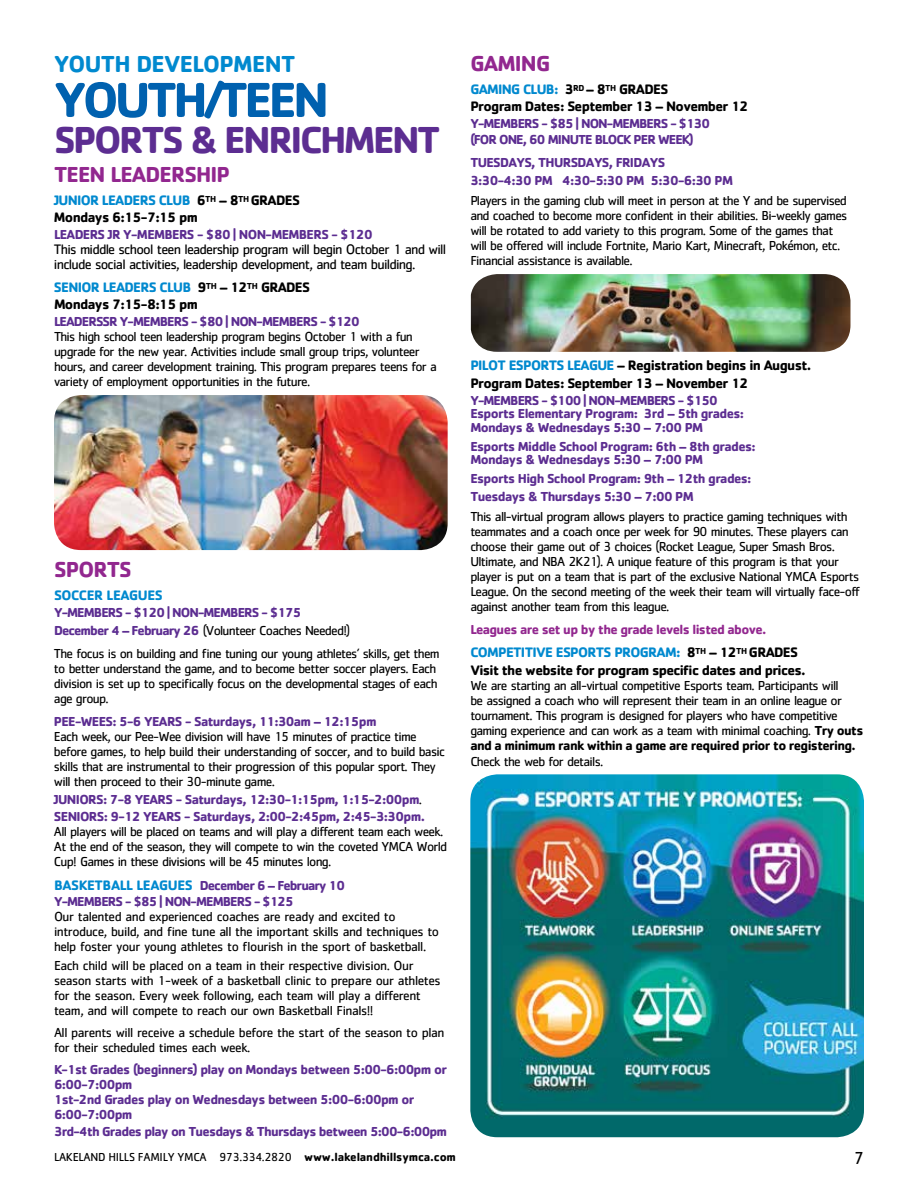
<style>
.page{position:relative;width:918px;height:1188px;background:#fff}
.page>*{position:absolute;margin:0;border:0;box-sizing:border-box;transform-origin:0 0}
.t1{font:700 51px "Cachet Std";letter-spacing:-.075em;color:#0061af}
.t2{font:700 39px "Cachet Std";letter-spacing:-.065em;color:#5c2d91}
.t3{font:700 24px "Cachet Std";letter-spacing:-.03em;color:#0089cf}
.t4{font:700 22.5px "Cachet Std";letter-spacing:-.04em;color:#92278f}
.t5{font:18px "Cachet Std";color:#000}
.t6{font:700 14.25px/17.7px "Cachet Std";letter-spacing:-.05em;color:#000}
.t7{font:14.25px/15px "Cachet Std";letter-spacing:-.055em;color:#000}
.t8{font:700 14.25px "Cachet Std";letter-spacing:-.03em;color:#0089cf}
.t9{font:13.5px/15px "Cachet Std";letter-spacing:-.055em;color:#000}
.t10{font:700 13.5px/17.7px "Cachet Std";letter-spacing:-.05em;color:#5c2d91}
.t11{font:13.5px/15px "Cachet Std";letter-spacing:-.035em;color:#000}
.t12{font:700 13.5px/16.5px "Cachet Std";letter-spacing:-.07em;color:#5c2d91}
.t13{font:700 13.5px "Cachet Std";letter-spacing:-.05em;color:#92278f}
.t14{font:12px "Cachet Std";letter-spacing:-.025em;color:#000}
.s1{color:#0089cf}
.s2{font-weight:400;color:#000}
.s3{font-size:14.25px;color:#0089cf}
.s4{font-weight:700}
</style>
<div class="page">
<img style="left:470px;top:774px;width:394px;height:363px">
<img style="left:54px;top:395px;width:394px;height:155px">
<img style="left:471px;top:274px;width:379px;height:78px">
<h3 class="t3" style="left:54px;top:48px;width:243px">YOUTH DEVELOPMENT</h3>
<h1 class="t1" style="left:54px;top:67px;width:277px">YOUTH/TEEN</h1>
<h2 class="t2" style="left:54px;top:115px;width:388px">SPORTS &amp; ENRICHMENT</h2>
<h3 class="t4" style="left:54px;top:159px;width:178px">TEEN LEADERSHIP</h3>
<p class="t6" style="left:54px;top:190px;width:247px"><span class="s1">JUNIOR LEADERS CLUB</span> 6<sup>TH</sup> – 8<sup>TH</sup> GRADES<br>Mondays 6:15-7:15 pm</p>
<p class="t10" style="left:54px;top:225px;width:320px">LEADERS JR Y-MEMBERS - $80 | NON-MEMBERS - $120</p>
<p class="t7" style="left:54px;top:241px;width:394px">This middle school teen leadership program will begin October 1 and will include social activities, leadership development, and team building.</p>
<p class="t6" style="left:54px;top:278px;width:258px"><span class="s1">SENIOR LEADERS CLUB</span> 9<sup>TH</sup> – 12<sup>TH</sup> GRADES<br>Mondays 7:15-8:15 pm</p>
<p class="t12" style="left:54px;top:313px;width:307px">LEADERSSR Y-MEMBERS - $80 | NON-MEMBERS - $120</p>
<p class="t9" style="left:54px;top:329px;width:384px">This high school teen leadership program begins October 1 with a fun upgrade for the new year. Activities include small group trips, volunteer hours, and career development training. This program prepares teens for a variety of employment opportunities in the future.</p>
<h3 class="t4" style="left:54px;top:555px;width:79px">SPORTS</h3>
<p class="t8" style="left:54px;top:586px;width:110px">SOCCER LEAGUES</p>
<p class="t12" style="left:54px;top:603px;width:298px;line-height:18px">Y-MEMBERS - $120 | NON-MEMBERS - $175<br>December 4 – February 26 <span class="s2">(Volunteer Coaches Needed!)</span></p>
<p class="t9" style="left:54px;top:646px;width:387px">The focus is on building and fine tuning our young athletes’ skills, get them to better understand the game, and to become better soccer players. Each division is set up to specifically focus on the developmental stages of each age group.</p>
<p class="t10" style="left:54px;top:712px;width:324px">PEE-WEES: 5-6 YEARS - Saturdays, 11:30am – 12:15pm</p>
<p class="t9" style="left:54px;top:729px;width:393px">Each week, our Pee-Wee division will have 15 minutes of practice time before games, to help build their understanding of soccer, and to build basic skills that are instrumental to their progression of this popular sport. They will then proceed to their 30-minute game.</p>
<p class="t10" style="left:54px;top:790px;width:373px">JUNIORS: 7-8 YEARS - Saturdays, 12:30-1:15pm, 1:15-2:00pm<span class="s2">.<br></span>SENIORS: 9-12 YEARS - Saturdays, 2:00-2:45pm, 2:45-3:30pm.</p>
<p class="t9" style="left:54px;top:824px;width:395px">All players will be placed on teams and will play a different team each week.<br>At the end of the season, they will compete to win the coveted YMCA World<br>Cup! Games in these divisions will be 45 minutes long.</p>
<p class="t12" style="left:54px;top:876px;width:292px"><span class="s3">BASKETBALL LEAGUES</span> December 6 – February 10<br>Y-MEMBERS - $85 | NON-MEMBERS - $125</p>
<p class="t11" style="left:54px;top:909px;width:387px">Our talented and experienced coaches are ready and excited to introduce, build, and fine tune all the important skills and techniques to help foster your young athletes to flourish in the sport of basketball.</p>
<p class="t11" style="left:54px;top:958px;width:388px">Each child will be placed on a team in their respective division. Our season starts with 1-week of a basketball clinic to prepare our athletes for the season. Every week following, each team will play a different team, and will compete to reach our own Basketball Finals!!</p>
<p class="t11" style="left:54px;top:1025px;width:392px">All parents will receive a schedule before the start of the season to plan for their scheduled times each week.</p>
<p class="t10" style="left:54px;top:1061px;width:395px;line-height:15px">K-1st Grades (beginners) play on Mondays between 5:00-6:00pm or 6:00-7:00pm<br>1st-2nd Grades play on Wednesdays between 5:00-6:00pm or 6:00-7:00pm</p>
<p class="t10" style="left:54px;top:1123px;width:395px">3rd-4th Grades play on Tuesdays &amp; Thursdays between 5:00-6:00pm</p>
<h3 class="t4" style="left:470px;top:49px;width:82px">GAMING</h3>
<p class="t6" style="left:470px;top:80px;width:280px"><span class="s1">GAMING CLUB:</span> 3<sup>RD</sup> – 8<sup>TH</sup> GRADES<br>Program Dates: September 13 – November 12</p>
<p class="t12" style="left:470px;top:115px;width:241px">Y-MEMBERS - $85 | NON-MEMBERS - $130 (FOR ONE, 60 MINUTE BLOCK PER WEEK)</p>
<p class="t10" style="left:470px;top:153px;width:264px">TUESDAYS, THURSDAYS, FRIDAYS<br>3:30-4:30 PM 4:30-5:30 PM 5:30-6:30 PM</p>
<p class="t9" style="left:470px;top:193px;width:379px">Players in the gaming club will meet in person at the Y and be supervised and coached to become more confident in their abilities. Bi-weekly games will be rotated to add variety to this program. Some of the games that will be offered will include Fortnite, Mario Kart, Minecraft, Pokémon, etc.<br>Financial assistance is available.</p>
<p class="t6" style="left:470px;top:356px;width:343px"><span class="s1">PILOT ESPORTS LEAGUE</span> – Registration begins in August.<br>Program Dates: September 13 – November 12</p>
<p class="t10" style="left:470px;top:393px;width:275px;line-height:13.5px">Y-MEMBERS - $100 | NON-MEMBERS - $150<br>Esports Elementary Program: 3rd – 5th grades:<br>Mondays &amp; Wednesdays 5:30 – 7:00 PM</p>
<p class="t10" style="left:470px;top:439px;width:287px;line-height:13.5px">Esports Middle School Program: 6th – 8th grades:<br>Mondays &amp; Wednesdays 5:30 – 7:00 PM</p>
<p class="t10" style="left:470px;top:469px;width:283px">Esports High School Program: 9th – 12th grades:<br>Tuesdays &amp; Thursdays 5:30 – 7:00 PM</p>
<p class="t9" style="left:470px;top:509px;width:391px">This all-virtual program allows players to practice gaming techniques with teammates and a coach once per week for 90 minutes. These players can choose their game out of 3 choices (Rocket League, Super Smash Bros.<br>Ultimate, and NBA 2K21). A unique feature of this program is that your player is put on a team that is part of the exclusive National YMCA Esports League. On the second meeting of the week their team will virtually face-off against another team from this league.</p>
<p class="t13" style="left:470px;top:621px;width:298px">Leagues are set up by the grade levels listed above.</p>
<p class="t6" style="left:470px;top:643px;width:337px"><span class="s1">COMPETITIVE ESPORTS PROGRAM:</span> 8<sup>TH</sup> – 12<sup>TH</sup> GRADES<br>Visit the website for program specific dates and prices.</p>
<p class="t9" style="left:470px;top:677px;width:395px">We are starting an all-virtual competitive Esports team. Participants will<br>be assigned a coach who will represent their team in an online league or tournament. This program is designed for players who have competitive gaming experience and can work as a team with minimal coaching. <span class="s4">Try outs and a minimum rank within a game are required prior to registering.</span></p>
<p class="t9" style="left:470px;top:754px;width:134px">Check the web for details.</p>
<p class="t14" style="left:54px;top:1150px;width:404px">LAKELAND HILLS FAMILY YMCA 973.334.2820 <span class="s4">www.lakelandhillsymca.com</span></p>
<h3 class="t5" style="left:853px;top:1147px;width:12px">7</h3>
</div>
